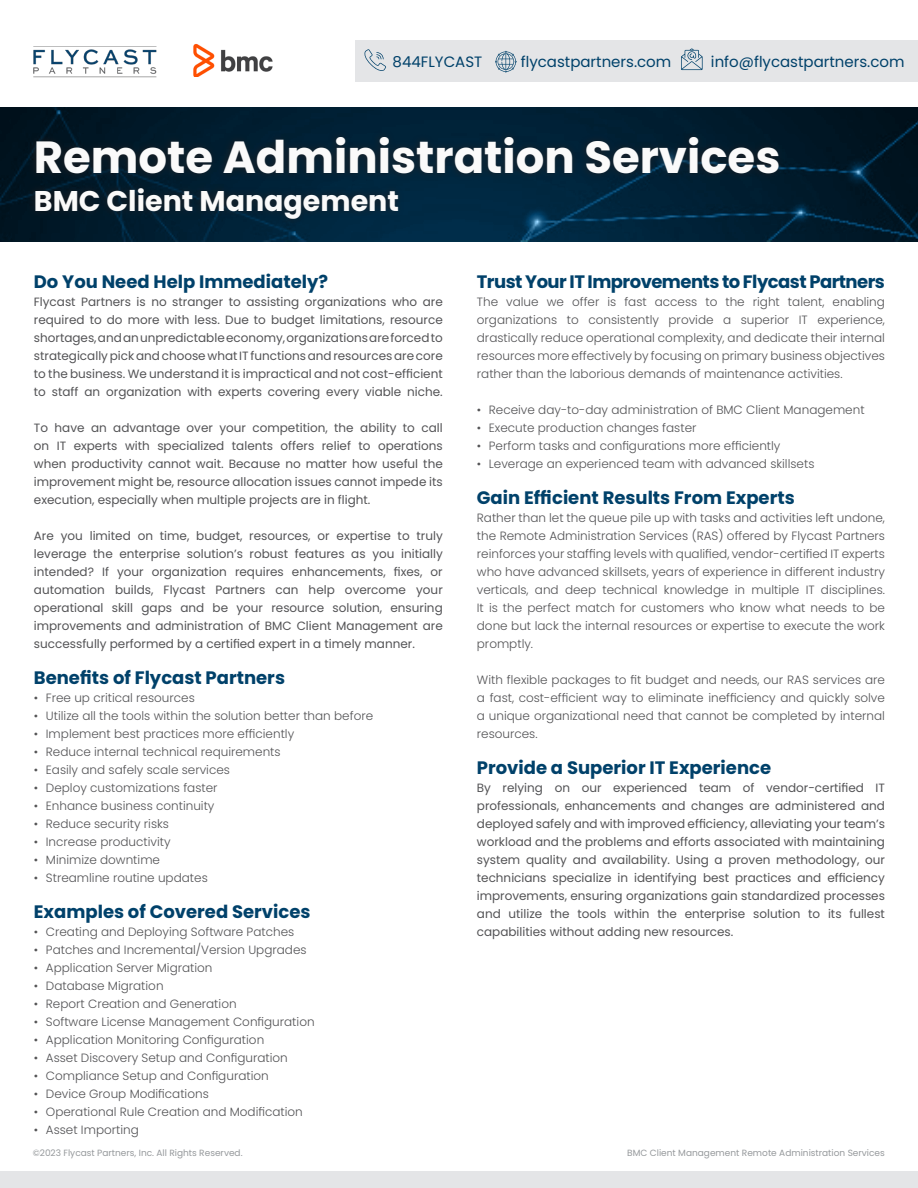
<style>
.page{position:relative;width:918px;height:1188px;background:#fff}
.page>*{position:absolute;margin:0;border:0;box-sizing:border-box;transform-origin:0 0}
.t1{font:700 45px "Poppins";color:#fafafa}
.t2{font:700 28.5px "Poppins";color:#fafafa}
.t3{font:700 18px "Poppins";color:#00416a}
.t4{font:700 18px "Poppins";letter-spacing:-.03em;color:#00416a}
.t5{font:15px "Poppins";color:#00416a}
.t6{font:300 12px/18px "Poppins";color:#535355;text-align:justify}
.t7{font:12px/18px "Poppins";color:#535355;text-align:justify}
.t8{font:9px "Poppins";color:#96999c}
</style>
<div class="page">
<img style="left:33px;top:46px;width:124px;height:32px">
<div style="left:0;top:1171px;width:918px;height:17px;background:#e4e5e7"></div>
<svg style="left:0;top:107px;width:918px;height:133px;background:#001c2e"></svg>
<div style="left:26px;top:129px;width:759px;height:97px;background:#231f20;opacity:.75"></div>
<img style="left:193px;top:43px;width:80px;height:33px">
<div style="left:356px;top:40px;width:562px;height:41px;background:#e4e5e7"></div>
<svg style="left:364px;top:49px;width:22px;height:22px"></svg>
<svg style="left:495px;top:51px;width:22px;height:21px"></svg>
<svg style="left:681px;top:48px;width:22px;height:22px"></svg>
<p class="t5" style="left:393px;top:53px;width:91px">844FLYCAST</p>
<p class="t5" style="left:521px;top:53px;width:152px">flycastpartners.com</p>
<p class="t5" style="left:711px;top:53px;width:195px">info@flycastpartners.com</p>
<p class="t1" style="left:34px;top:131px;width:748px">Remote Administration Services</p>
<p class="t2" style="left:34px;top:184px;width:367px">BMC Client Management</p>
<p class="t3" style="left:34px;top:271px;width:296px">Do You Need Help Immediately?</p>
<p class="t7" style="left:34px;top:293px;width:410px">Flycast Partners is no stranger to assisting organizations who are required to do more with less. Due to budget limitations, resource shortages, and an unpredictable economy, organizations are forced to strategically pick and choose what IT functions and resources are core to the business. We understand it is impractical and not cost-efficient to staff an organization with experts covering every viable niche.</p>
<p class="t7" style="left:34px;top:419px;width:410px">To have an advantage over your competition, the ability to call on IT experts with specialized talents offers relief to operations when productivity cannot wait. Because no matter how useful the improvement might be, resource allocation issues cannot impede its execution, especially when multiple projects are in flight.</p>
<p class="t7" style="left:34px;top:527px;width:410px">Are you limited on time, budget, resources, or expertise to truly leverage the enterprise solution’s robust features as you initially intended? If your organization requires enhancements, fixes, or automation builds, Flycast Partners can help overcome your operational skill gaps and be your resource solution, ensuring improvements and administration of BMC Client Management are successfully performed by a certified expert in a timely manner.</p>
<p class="t3" style="left:34px;top:667px;width:253px">Benefits of Flycast Partners</p>
<p class="t6" style="left:34px;top:689px;width:162px">• Free up critical resources</p>
<p class="t6" style="left:34px;top:707px;width:341px">• Utilize all the tools within the solution better than before</p>
<p class="t6" style="left:34px;top:725px;width:262px">• Implement best practices more efficiently</p>
<p class="t6" style="left:34px;top:743px;width:248px">• Reduce internal technical requirements</p>
<p class="t6" style="left:34px;top:761px;width:198px">• Easily and safely scale services</p>
<p class="t6" style="left:34px;top:779px;width:185px">• Deploy customizations faster</p>
<p class="t6" style="left:34px;top:797px;width:182px">• Enhance business continuity</p>
<p class="t6" style="left:34px;top:815px;width:137px">• Reduce security risks</p>
<p class="t6" style="left:34px;top:833px;width:138px">• Increase productivity</p>
<p class="t6" style="left:34px;top:851px;width:128px">• Minimize downtime</p>
<p class="t6" style="left:34px;top:869px;width:175px">• Streamline routine updates</p>
<p class="t3" style="left:34px;top:901px;width:278px">Examples of Covered Services</p>
<p class="t6" style="left:34px;top:923px;width:262px">• Creating and Deploying Software Patches</p>
<p class="t6" style="left:34px;top:941px;width:274px">• Patches and Incremental/Version Upgrades</p>
<p class="t6" style="left:34px;top:959px;width:180px">• Application Server Migration</p>
<p class="t6" style="left:34px;top:977px;width:131px">• Database Migration</p>
<p class="t6" style="left:34px;top:995px;width:204px">• Report Creation and Generation</p>
<p class="t6" style="left:34px;top:1013px;width:282px">• Software License Management Configuration</p>
<p class="t6" style="left:34px;top:1031px;width:232px">• Application Monitoring Configuration</p>
<p class="t6" style="left:34px;top:1049px;width:255px">• Asset Discovery Setup and Configuration</p>
<p class="t6" style="left:34px;top:1067px;width:236px">• Compliance Setup and Configuration</p>
<p class="t6" style="left:34px;top:1085px;width:176px">• Device Group Modifications</p>
<p class="t6" style="left:34px;top:1103px;width:270px">• Operational Rule Creation and Modification</p>
<p class="t6" style="left:34px;top:1121px;width:106px">• Asset Importing</p>
<p class="t4" style="left:477px;top:271px;width:410px">Trust Your IT Improvements to Flycast Partners</p>
<p class="t6" style="left:477px;top:293px;width:410px">The value we offer is fast access to the right talent, enabling organizations to consistently provide a superior IT experience, drastically reduce operational complexity, and dedicate their internal resources more effectively by focusing on primary business objectives rather than the laborious demands of maintenance activities.</p>
<p class="t6" style="left:477px;top:401px;width:389px">• Receive day-to-day administration of BMC Client Management</p>
<p class="t6" style="left:477px;top:419px;width:221px">• Execute production changes faster</p>
<p class="t6" style="left:477px;top:437px;width:305px">• Perform tasks and configurations more efficiently</p>
<p class="t6" style="left:477px;top:455px;width:339px">• Leverage an experienced team with advanced skillsets</p>
<p class="t3" style="left:477px;top:487px;width:319px">Gain Efficient Results From Experts</p>
<p class="t6" style="left:477px;top:509px;width:410px">Rather than let the queue pile up with tasks and activities left undone, the Remote Administration Services (RAS) offered by Flycast Partners reinforces your staffing levels with qualified, vendor-certified IT experts who have advanced skillsets, years of experience in different industry verticals, and deep technical knowledge in multiple IT disciplines.<br>It is the perfect match for customers who know what needs to be done but lack the internal resources or expertise to execute the work promptly.</p>
<p class="t6" style="left:477px;top:671px;width:410px">With flexible packages to fit budget and needs, our RAS services are a fast, cost-efficient way to eliminate inefficiency and quickly solve a unique organizational need that cannot be completed by internal resources.</p>
<p class="t3" style="left:477px;top:757px;width:296px">Provide a Superior IT Experience</p>
<p class="t7" style="left:477px;top:779px;width:410px">By relying on our experienced team of vendor-certified IT professionals, enhancements and changes are administered and deployed safely and with improved efficiency, alleviating your team’s workload and the problems and efforts associated with maintaining system quality and availability. Using a proven methodology, our technicians specialize in identifying best practices and efficiency improvements, ensuring organizations gain standardized processes and utilize the tools within the enterprise solution to its fullest capabilities without adding new resources.</p>
<p class="t8" style="left:33px;top:1148px;width:211px">©2023 Flycast Partners, Inc. All Rights Reserved.</p>
<p class="t8" style="left:627px;top:1147px;width:259px">BMC Client Management Remote Administration Services</p>
</div>
